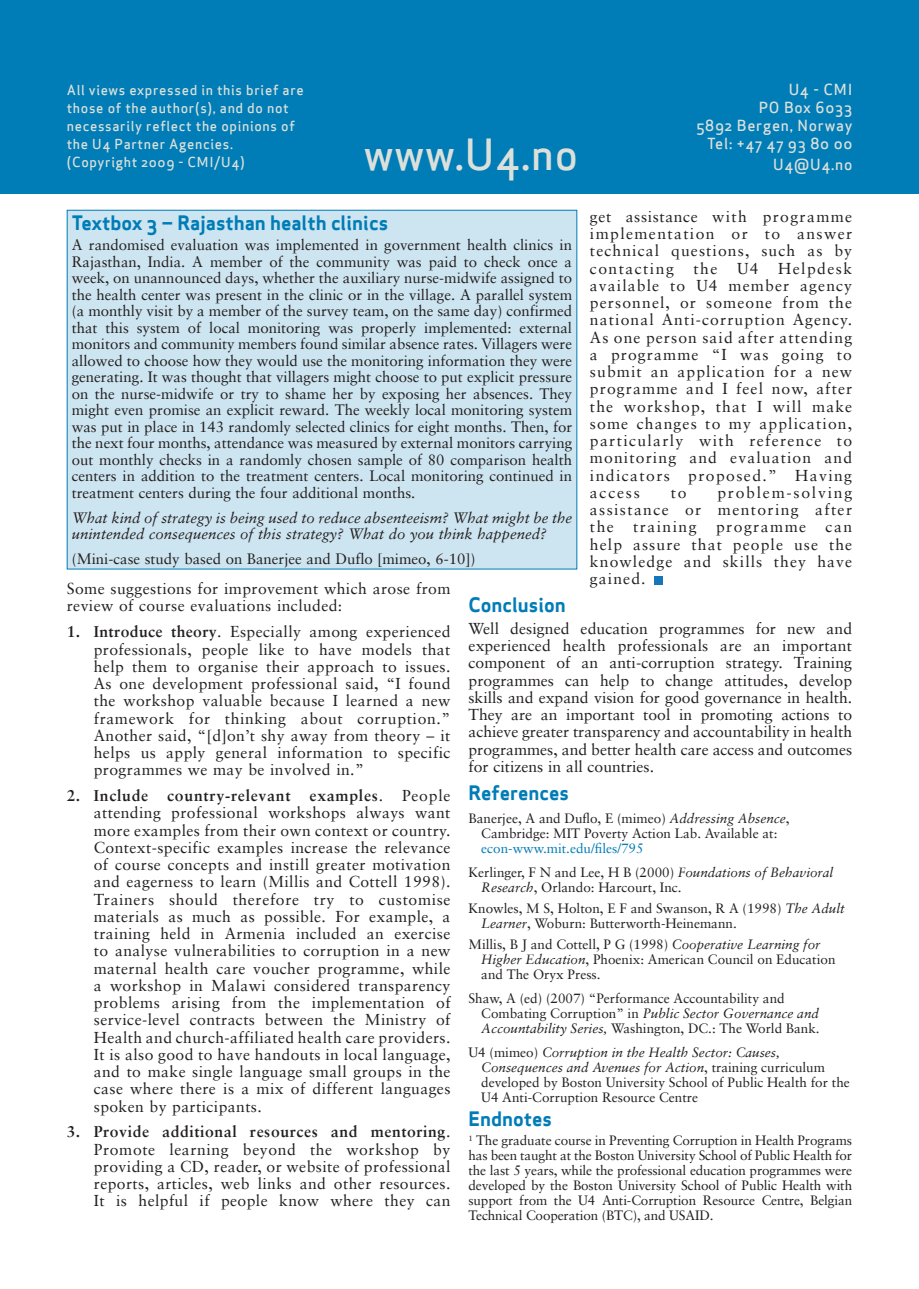
<style>
.page{position:relative;width:919px;height:1289px;background:#fff}
.page>*{position:absolute;margin:0;border:0;box-sizing:border-box;transform-origin:0 0}
.t1{font:42px "Apex Sans Medium ST";letter-spacing:.02em;color:#dbe0da}
.t2{font:19.5px "Apex Sans Bold ST";color:#007cb7}
.t3{font:15.75px/17.2px "Sabon";letter-spacing:.025em;color:#231f20;text-align:justify}
.t4{font:15px/16.5px "Sabon";color:#231f20;text-align:justify}
.t5{font:italic 15px/16.5px "Sabon";color:#231f20}
.t6{font:15px/18px "Apex Sans Medium ST";letter-spacing:.05em;color:#dbe0da;text-align:right}
.t7{font:13.5px/15px "Sabon";color:#231f20}
.t8{font:13.5px/18px "Apex Sans Medium ST";letter-spacing:.05em;color:#dbe0da}
.s1{font-weight:700}
.s2{font-style:italic}
.s3{color:#007cb7}
</style>
<div class="page">
<div style="left:0;top:0;width:918px;height:194px;background:#007cb7"></div>
<div style="left:653px;top:576px;width:9px;height:9px;background:#1577b9"></div>
<div style="left:67px;top:210px;width:509px;height:359px;background:#cde5f0"></div>
<p class="t8" style="left:67px;top:81px;width:238px">All views expressed in this brief are those of the author(s), and do not necessarily reflect the opinions of the U4 Partner Agencies. (Copyright 2009 - CMI/U4)</p>
<h1 class="t1" style="left:364px;top:127px;width:216px">www.U4.no</h1>
<p class="t6" style="left:696px;top:80px;width:157px">U4 - CMI<br>PO Box 6033<br>5892 Bergen, Norway<br>Tel: +47 47 93 80 00</p>
<p class="t6" style="left:773px;top:155px;width:81px">U4@U4.no</p>
<p class="t3" style="left:590px;top:207px;width:264px">get assistance with programme implementation or to answer technical questions, such as by contacting the U4 Helpdesk available to U4 member agency personnel, or someone from the national Anti‑corruption Agency.<br>As one person said after attending a programme “I was going to submit an application for a new programme and I feel now, after the workshop, that I will make some changes to my application, particularly with reference to monitoring and evaluation and indicators proposed.” Having access</p>
<p class="t2" style="left:72px;top:210px;width:318px">Textbox 3 – Rajasthan health clinics</p>
<p class="t4" style="left:72px;top:237px;width:502px">A randomised evaluation was implemented in government health clinics in Rajasthan, India. A member of the community was paid to check once a week, on unannounced days, whether the auxiliary nurse‑midwife assigned to the health center was present in the clinic or in the village. A parallel system (a monthly visit by a member of the survey team, on the same day) confirmed that this system of local monitoring was properly implemented: external monitors and community members found similar absence rates. Villagers were allowed to choose how they would use the monitoring information they were generating. It was thought that villagers might choose to put explicit pressure on the nurse‑midwife or try to shame her by exposing her absences. They might even promise an explicit reward. The weekly local monitoring system was put in place in 143 randomly selected clinics for eight months. Then, for the next four months, attendance was measured by external monitors carrying out monthly checks in a randomly chosen sample of 80 comparison health centers in addition to the treatment centers. Local monitoring continued in treatment centers during the four additional months.</p>
<p class="t5" style="left:72px;top:509px;width:502px">What kind of strategy is being used to reduce absenteeism? What might be the unintended consequences of this strategy? What do you think happened?</p>
<p class="t4" style="left:72px;top:551px;width:405px">(Mini‑case study based on Banerjee and Duflo [mimeo, 6-10])</p>
<p class="t3" style="left:590px;top:483px;width:264px;text-indent:127px">problem‑solving assistance or mentoring after the training programme can help assure that people use the knowledge and skills they have gained.</p>
<p class="t3" style="left:670px;top:483px;width:17px">to</p>
<p class="t3" style="left:67px;top:580px;width:385px">Some suggestions for improvement which arose from review of course evaluations included:</p>
<p class="t3" style="left:94px;top:623px;width:358px;text-indent:-27px"><span class="s1">1. Introduce theory</span>. Especially among experienced professionals, people like to have models that help them to organise their approach to issues.<br>As one development professional said, “I found the workshop valuable because I learned a new framework for thinking about corruption.” Another said, “[d]on’t shy away from theory – it helps us apply general information to specific programmes we may be involved in.”</p>
<p class="t3" style="left:94px;top:786px;width:358px;text-indent:-27px"><span class="s1">2. Include country‑relevant examples</span>. People attending professional workshops always want more examples from their own context or country.<br>Context‑specific examples increase the relevance of course concepts and instill greater motivation and eagerness to learn (Millis and Cottell 1998).<br>Trainers should therefore try to customise materials as much as possible. For example, a training held in Armenia included an exercise to analyse vulnerabilities to corruption in a new maternal health care voucher programme, while a workshop in Malawi considered transparency problems arising from the implementation of service‑level contracts between the Ministry of Health and church‑affiliated health care providers.<br>It is also good to have handouts in local language, and to make single language small groups in the case where there is a mix of different languages spoken by participants.</p>
<p class="t3" style="left:94px;top:1123px;width:358px;text-indent:-27px"><span class="s1">3. Provide additional resources and mentoring</span>.<br>Promote learning beyond the workshop by providing a CD, reader, or website of professional reports, articles, web links and other resources.<br>It is helpful if people know where they can</p>
<p class="t2" style="left:468px;top:592px;width:99px">Conclusion</p>
<p class="t3" style="left:468px;top:619px;width:385px">Well designed education programmes for new and experienced health professionals are an important component of an anti‑corruption strategy. Training programmes can help to change attitudes, develop skills and expand vision for good governance in health.<br>They are an important tool in promoting actions to achieve greater transparency and accountability in health programmes, and better health care access and outcomes for citizens in all countries.</p>
<p class="t2" style="left:468px;top:780px;width:102px">References</p>
<p class="t7" style="left:468px;top:810px;width:323px;text-align:center">Banerjee, A and Duflo, E (mimeo) <span class="s2">Addressing Absence</span>,<br>Cambridge: MIT Poverty Action Lab. Available at:</p>
<p class="t7" style="left:468px;top:836px;width:366px;line-height:24px;text-indent:13px"><span class="s3">econ-www.mit.edu/files/795<br></span>Kerlinger, F N and Lee, H B (2000) <span class="s2">Foundations of Behavioral</span></p>
<p class="t7" style="left:468px;top:876px;width:377px;line-height:21px;text-indent:13px"><span class="s2">Research</span>, Orlando: Harcourt, Inc.<br>Knowles, M S, Holton, E F and Swanson, R A (1998) <span class="s2">The Adult</span></p>
<p class="t7" style="left:468px;top:912px;width:353px;line-height:21px;text-indent:13px"><span class="s2">Learner</span>, Woburn: Butterworth‑Heinemann.<br>Millis, B J and Cottell, P G (1998) <span class="s2">Cooperative Learning for</span></p>
<p class="t7" style="left:481px;top:951px;width:356px"><span class="s2">Higher Education</span>, Phoenix: American Council on Education and The Oryx Press.</p>
<p class="t7" style="left:481px;top:990px;width:340px;text-indent:-13px">Shaw, A (ed) (2007) “Performance Accountability and<br>Combating Corruption” in <span class="s2">Public Sector Governance and<br>Accountability Series,</span> Washington, DC.: The World Bank.</p>
<p class="t7" style="left:481px;top:1044px;width:370px;text-indent:-13px">U4 (mimeo) <span class="s2">Corruption in the Health Sector: Causes, Consequences and Avenues for Action</span>, training curriculum developed by Boston University School of Public Health for the U4 Anti‑Corruption Resource Centre</p>
<p class="t2" style="left:468px;top:1106px;width:85px">Endnotes</p>
<p class="t7" style="left:468px;top:1132px;width:385px;text-align:justify"><sup>1</sup> The graduate course in Preventing Corruption in Health Programs has been taught at the Boston University School of Public Health for the last 5 years, while the professional education programmes were developed by the Boston University School of Public Health with support from the U4 Anti-Corruption Resource Centre, Belgian Technical Cooperation (BTC), and USAID.</p>
</div>
